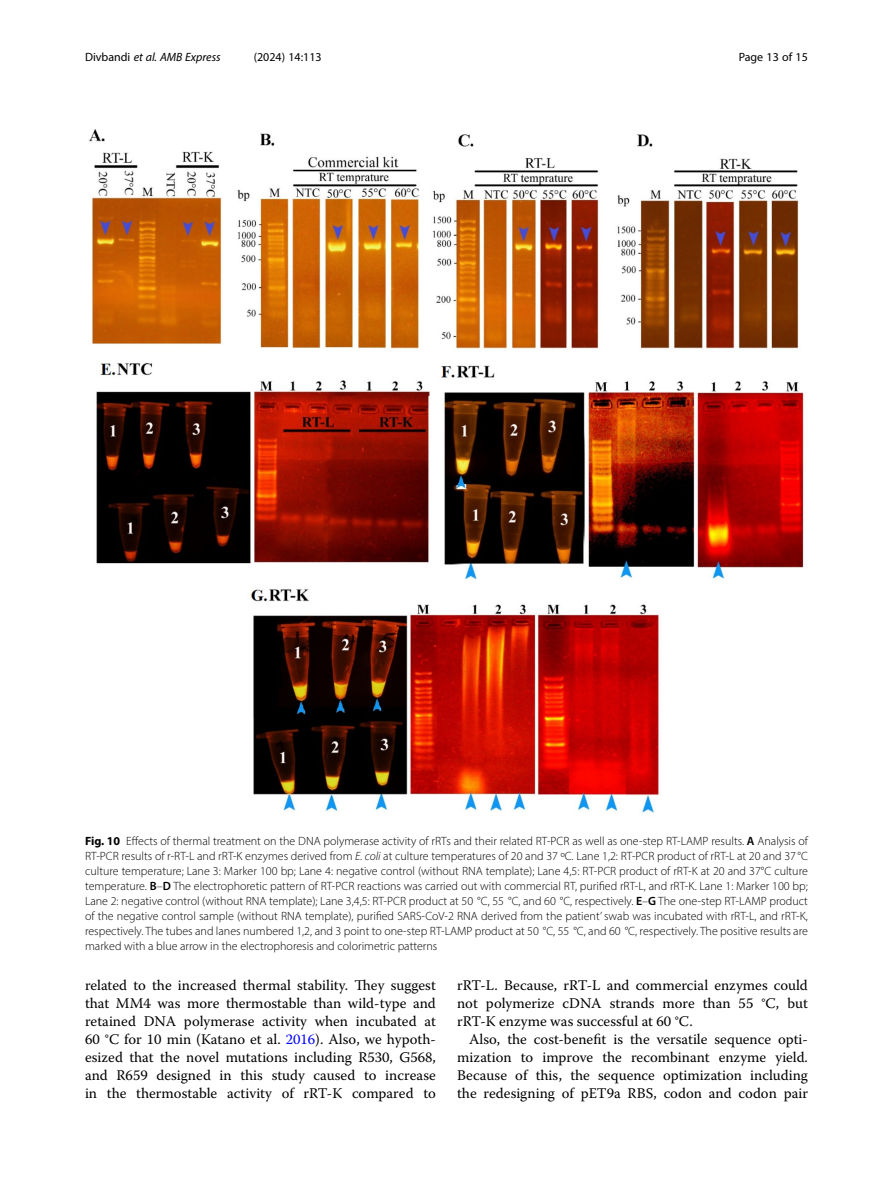
<style>
.page{position:relative;width:893px;height:1191px;background:#fff}
.page>*{position:absolute;margin:0;border:0;box-sizing:border-box;transform-origin:0 0}
.Body_Text_Indent{font:14.7px/18px "Warnock Pro";color:#000;text-align:justify}
.Figure_Caption{font:300 12px/15px "Myriad Pro";color:#000;text-align:justify}
.t1{font:italic 12px "Myriad Pro";color:#000}
.t2{font:12px "Myriad Pro";color:#000}
.s1{font-style:normal}
.s2{font-weight:700}
.s3{font-weight:600}
.s4{font-style:italic}
.s5{color:#00f}
</style>
<div class="page">
<img style="left:89px;top:129px;width:715px;height:684px">
<p class="t1" style="left:85px;top:50px;width:137px"><span class="s1">Divbandi</span> et al. AMB Express</p>
<p class="t2" style="left:254px;top:50px;width:70px">(2024) 14:113</p>
<p class="t2" style="left:739px;top:50px;width:71px">Page 13 of 15</p>
<p class="Figure_Caption" style="left:85px;top:833px;width:724px"><span class="s2">Fig. 10</span> Effects of thermal treatment on the DNA polymerase activity of rRTs and their related RT-PCR as well as one-step RT-LAMP results. <span class="s3">A</span> Analysis of RT-PCR results of r-RT-L and rRT-K enzymes derived from <span class="s4">E. coli</span> at culture temperatures of 20 and 37 ºC. Lane 1,2: RT-PCR product of rRT-L at 20 and 37 °C culture temperature; Lane 3: Marker 100 bp; Lane 4: negative control (without RNA template); Lane 4,5: RT-PCR product of rRT-K at 20 and 37°C culture temperature. <span class="s3">B</span>–<span class="s3">D</span> The electrophoretic pattern of RT-PCR reactions was carried out with commercial RT, purified rRT-L, and rRT-K. Lane 1: Marker 100 bp; Lane 2: negative control (without RNA template); Lane 3,4,5: RT-PCR product at 50 °C, 55 °C, and 60 °C, respectively. <span class="s3">E</span>–<span class="s3">G</span> The one-step RT-LAMP product of the negative control sample (without RNA template), purified SARS-CoV-2 RNA derived from the patient’ swab was incubated with rRT-L, and rRT-K, respectively. The tubes and lanes numbered 1,2, and 3 point to one-step RT-LAMP product at 50 °C, 55 °C, and 60 °C, respectively. The positive results are marked with a blue arrow in the electrophoresis and colorimetric patterns</p>
<p class="Body_Text_Indent" style="left:85px;top:976px;width:352px">related to the increased thermal stability. They suggest that MM4 was more thermostable than wild-type and retained DNA polymerase activity when incubated at 60 °C for 10 min (Katano et al. <span class="s5">2016</span>). Also, we hypoth&shy;esized that the novel mutations including R530, G568, and R659 designed in this study caused to increase in the thermostable activity of rRT-K compared to</p>
<p class="Body_Text_Indent" style="left:457px;top:976px;width:352px">rRT-L. Because, rRT-L and commercial enzymes could not polymerize cDNA strands more than 55 °C, but rRT-K enzyme was successful at 60 °C.</p>
<p class="Body_Text_Indent" style="left:457px;top:1030px;width:352px;text-indent:12px">Also, the cost-benefit is the versatile sequence opti&shy;mization to improve the recombinant enzyme yield.<br>Because of this, the sequence optimization including the redesigning of pET9a RBS, codon and codon pair</p>
</div>
